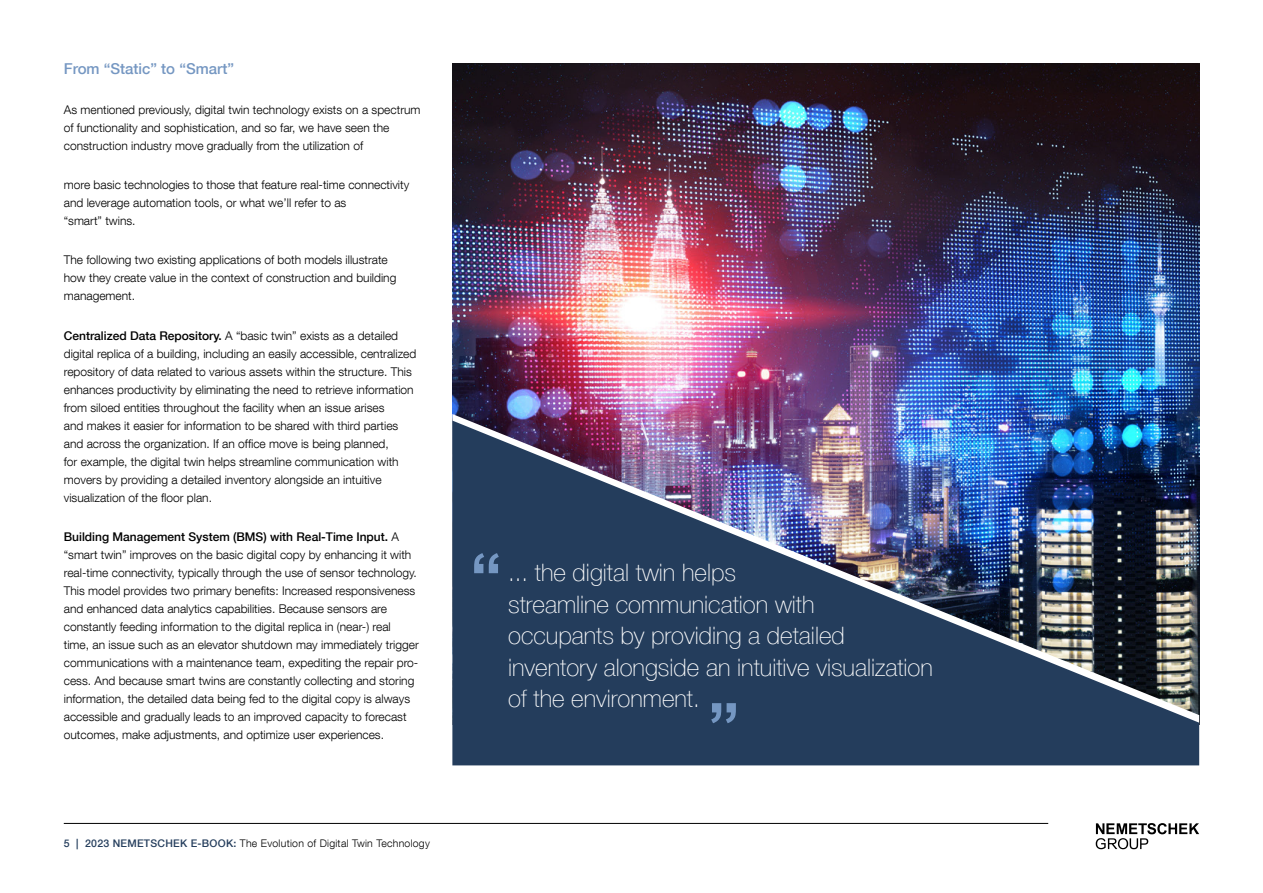
<style>
.page{position:relative;width:1263px;height:893px;background:#fff}
.page>*{position:absolute;margin:0;border:0;box-sizing:border-box;transform-origin:0 0}
.t1{font:100 24px/31.5px "Helvetica Neue LT Com";color:#fff}
.t2{font:500 15px "Helvetica Neue LT Com";color:#7597c2}
.t3{font:300 12px/18px "Helvetica Neue LT Com";color:#000}
.t4{font:300 10.5px "Helvetica Neue LT Com";letter-spacing:.025em;color:#000}
.s1{font-weight:500}
.s2{font-weight:500;color:#243d5c}
</style>
<div class="page">
<svg style="left:1096px;top:823px;width:103px;height:26px"></svg>
<hr style="left:64px;top:823px;width:984px;height:1px;background:#000">
<img style="left:453px;top:64px;width:746px;height:350px">
<img style="left:452px;top:421px;width:747px;height:344px">
<svg style="left:711px;top:703px;width:25px;height:20px"></svg>
<svg style="left:474px;top:553px;width:25px;height:20px"></svg>
<p class="t2" style="left:64px;top:60px;width:172px">From “Static” to “Smart”</p>
<p class="t3" style="left:64px;top:100px;width:358px">As mentioned previously, digital twin technology exists on a spectrum of functionality and sophistication, and so far, we have seen the construction industry move gradually from the utilization of</p>
<p class="t3" style="left:64px;top:175px;width:347px">more basic technologies to those that feature real-time connectivity and leverage automation tools, or what we’ll refer to as<br>“smart” twins.</p>
<p class="t3" style="left:64px;top:251px;width:334px">The following two existing applications of both models illustrate how they create value in the context of construction and building management.</p>
<p class="t3" style="left:64px;top:326px;width:354px"><span class="s1">Centralized Data Repository.</span> A “basic twin” exists as a detailed digital replica of a building, including an easily accessible, centralized repository of data related to various assets within the structure. This enhances productivity by eliminating the need to retrieve information from siloed entities throughout the facility when an issue arises<br>and makes it easier for information to be shared with third parties and across the organization. If an office move is being planned,<br>for example, the digital twin helps streamline communication with movers by providing a detailed inventory alongside an intuitive visualization of the floor plan.</p>
<p class="t3" style="left:64px;top:527px;width:356px"><span class="s1">Building Management System (BMS) with Real-Time Input.</span> A “smart twin” improves on the basic digital copy by enhancing it with real-time connectivity, typically through the use of sensor technology.<br>This model provides two primary benefits: Increased responsiveness and enhanced data analytics capabilities. Because sensors are constantly feeding information to the digital replica in (near-) real time, an issue such as an elevator shutdown may immediately trigger communications with a maintenance team, expediting the repair pro&shy;cess. And because smart twins are constantly collecting and storing information, the detailed data being fed to the digital copy is always accessible and gradually leads to an improved capacity to forecast outcomes, make adjustments, and optimize user experiences.</p>
<p class="t4" style="left:64px;top:837px;width:368px"><span class="s2">5 | 2023 NEMETSCHEK E-BOOK:</span> The Evolution of Digital Twin Technology</p>
<h1 class="t1" style="left:508px;top:557px;width:426px">... the digital twin helps<br>streamline communication with<br>occupants by providing a detailed inventory alongside an intuitive visualization of the environment.</h1>
</div>
